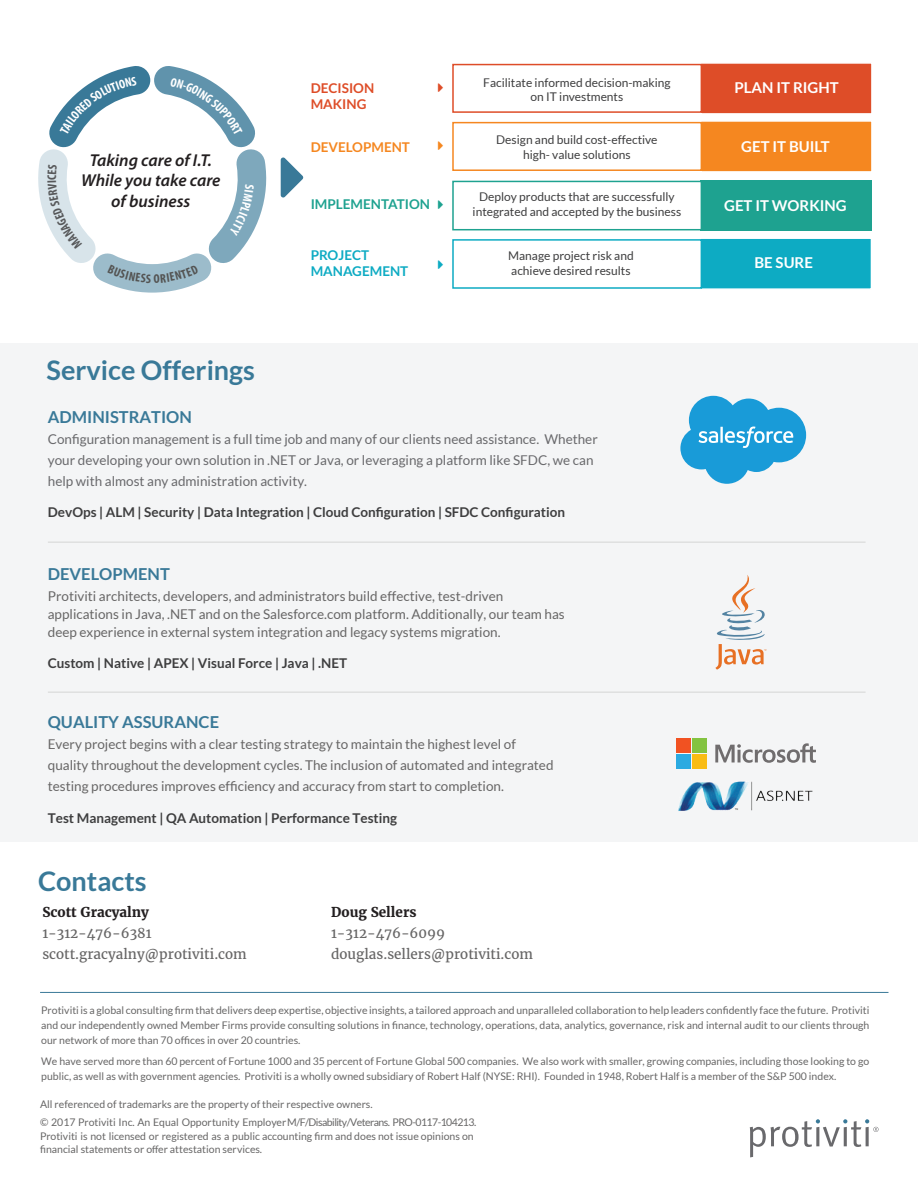
<style>
.page{position:relative;width:918px;height:1188px;background:#fff}
.page>*{position:absolute;margin:0;border:0;box-sizing:border-box;transform-origin:0 0}
.t1{font:700 27px "Lato";color:#397998}
.t2{font:italic 600 17.25px/20.7px "Myriad Pro";color:#231f20;text-align:center}
.t3{font:700 16.5px "Lato";color:#397998}
.t4{font:700 15px "Lato";color:#fff}
.t5{font:13.5px/18px "Lato";color:#676666}
.t6{font:13.5px/21px "Lato";color:#69696c}
.t7{font:700 13.5px "Lato";color:#3e3e3f}
.t8{font:13.5px/21px "Merriweather";color:#676666}
.t9{font:700 13.5px "Merriweather";color:#231f20}
.t10{font:700 13.5px/16.2px "Lato";color:#0dabc3}
.t11{font:700 13.5px/16.2px "Lato";color:#de4d28}
.t12{font:700 13.5px "Lato";color:#1ea290}
.t13{font:700 13.5px "Lato";color:#f58720}
.t14{font:12px/14.4px "Lato";color:#3e3e3f;text-align:center}
.t15{font:10.5px/15px "Lato";color:#676666}
.s1{font-family:"Myriad Pro"}
</style>
<div class="page">
<div style="left:0;top:344px;width:918px;height:498px;background:#f4f5f6"></div>
<div style="left:700px;top:62px;width:173px;height:53px;background:#de4d28;border:2px solid #fff"></div>
<div style="left:700px;top:120px;width:173px;height:53px;background:#f58720;border:2px solid #fff"></div>
<div style="left:700px;top:180px;width:172px;height:51px;background:#1ea290"></div>
<div style="left:699px;top:237px;width:173px;height:53px;background:#0dabc3;border:2px solid #fff"></div>
<div style="left:452px;top:64px;width:250px;height:49px;background:#fff;border:2px solid #de4d28"></div>
<div style="left:452px;top:122px;width:250px;height:49px;background:#fff;border:2px solid #f58720"></div>
<div style="left:452px;top:181px;width:250px;height:49px;background:#fff;border:2px solid #1ea290"></div>
<div style="left:452px;top:239px;width:250px;height:50px;background:#fff;border:2px solid #0dabc3"></div>
<svg style="left:281px;top:158px;width:22px;height:40px"></svg>
<svg style="left:750px;top:1119px;width:129px;height:38px"></svg>
<hr style="left:40px;top:992px;width:848px;height:1px;background:#397998">
<hr style="left:48px;top:542px;width:818px;height:1px;background:#d4d5d4">
<hr style="left:48px;top:692px;width:818px;height:1px;background:#d4d5d4">
<svg style="left:680px;top:396px;width:126px;height:88px"></svg>
<hr style="left:720px;top:427px;width:3px;height:16px;background:#fff">
<svg style="left:715px;top:575px;width:52px;height:95px"></svg>
<svg style="left:715px;top:743px;width:101px;height:17px"></svg>
<div style="left:677px;top:739px;width:14px;height:14px;background:#f15222"></div>
<div style="left:692px;top:739px;width:14px;height:14px;background:#83c340"></div>
<div style="left:677px;top:754px;width:14px;height:14px;background:#2baae1"></div>
<div style="left:692px;top:754px;width:14px;height:14px;background:#f9bc14"></div>
<img style="left:676px;top:760px;width:140px;height:51px">
<svg style="left:38px;top:66px;width:228px;height:227px"></svg>
<h2 class="t2" style="left:81px;top:150px;width:141px">Taking care of I.T.<br>While you take care of business</h2>
<h1 class="t1" style="left:47px;top:355px;width:210px">Service Offerings</h1>
<p class="t11" style="left:311px;top:80px;width:65px">DECISION<br>MAKING</p>
<p class="t13" style="left:311px;top:139px;width:101px">DEVELOPMENT</p>
<p class="t12" style="left:311px;top:196px;width:121px">IMPLEMENTATION</p>
<p class="t10" style="left:311px;top:246px;width:99px">PROJECT<br>MANAGEMENT</p>
<p class="t14" style="left:483px;top:75px;width:189px">Facilitate informed decision-making on IT investments</p>
<p class="t14" style="left:496px;top:132px;width:163px">Design and build cost-effective high- value solutions</p>
<p class="t14" style="left:473px;top:189px;width:210px">Deploy products that are successfully integrated and accepted by the business</p>
<p class="t14" style="left:508px;top:249px;width:127px;text-align:left">Manage project risk and achieve desired results</p>
<h3 class="t3" style="left:48px;top:407px;width:146px">ADMINISTRATION</h3>
<p class="t6" style="left:48px;top:428px;width:551px">Configuration management is a full time job and many of our clients need assistance. Whether your developing your own solution in .NET or Java, or leveraging a platform like SFDC, we can help with almost any administration activity.</p>
<p class="t7" style="left:48px;top:505px;width:519px">DevOps | ALM | Security | Data Integration | Cloud Configuration | SFDC Configuration</p>
<h3 class="t3" style="left:48px;top:564px;width:124px">DEVELOPMENT</h3>
<p class="t5" style="left:48px;top:587px;width:518px">Protiviti architects, developers, and administrators build effective, test-driven applications in Java, .NET and on the Salesforce.com platform. Additionally, our team has deep experience in external system integration and legacy systems migration.</p>
<p class="t7" style="left:48px;top:655px;width:301px">Custom | Native | APEX | Visual Force | Java | .NET</p>
<h3 class="t3" style="left:48px;top:713px;width:173px">QUALITY ASSURANCE</h3>
<p class="t5" style="left:48px;top:734px;width:507px;line-height:21px">Every project begins with a clear testing strategy to maintain the highest level of quality throughout the development cycles. The inclusion of automated and integrated testing procedures improves efficiency and accuracy from start to completion.</p>
<p class="t7" style="left:48px;top:810px;width:351px">Test Management | QA Automation | Performance Testing</p>
<h1 class="t1" style="left:38px;top:866px;width:110px">Contacts</h1>
<p class="t9" style="left:42px;top:904px;width:108px">Scott Gracyalny</p>
<p class="t8" style="left:42px;top:923px;width:206px">1-312-476-6381 scott.gracyalny@protiviti.com</p>
<p class="t9" style="left:331px;top:903px;width:87px">Doug Sellers</p>
<p class="t8" style="left:331px;top:922px;width:203px">1-312-476-6099 douglas.sellers@protiviti.com</p>
<h3 class="t4" style="left:734px;top:79px;width:106px">PLAN IT RIGHT</h3>
<h3 class="t4" style="left:741px;top:138px;width:90px">GET IT BUILT</h3>
<h3 class="t4" style="left:724px;top:197px;width:124px">GET IT WORKING</h3>
<h3 class="t4" style="left:754px;top:254px;width:60px">BE SURE</h3>
<p class="t15" style="left:41px;top:1002px;width:830px;text-align:justify">Protiviti is a global consulting firm that delivers deep expertise, objective insights, a tailored approach and unparalleled collaboration to help leaders confidently face the future. Protiviti and our independently owned Member Firms provide consulting solutions in finance, technology, operations, data, analytics, governance, risk and internal audit to our clients through our network of more than 70 offices in over 20 countries.</p>
<p class="t15" style="left:41px;top:1053px;width:830px">We have served more than 60 percent of Fortune 1000 and 35 percent of Fortune Global 500 companies. We also work with smaller, growing companies, including those looking to go public, as well as with government agencies. Protiviti is a wholly owned subsidiary of Robert Half (NYSE: RHI). Founded in 1948, Robert Half is a member of the S&amp;P 500 index.</p>
<p class="t15" style="left:40px;top:1095px;width:438px;line-height:18px">All referenced of trademarks are the property of their respective owners.<br>© 2017 Protiviti Inc. An Equal Opportunity Employer M/F/Disability/Veterans. PRO-0117-104213.</p>
<p class="t15" style="left:40px;top:1129px;width:435px;line-height:13.5px">Protiviti is not licensed or registered as a public accounting firm and does not issue opinions on financial statements or o<span class="s1">ff</span>er attestation services.</p>
</div>
